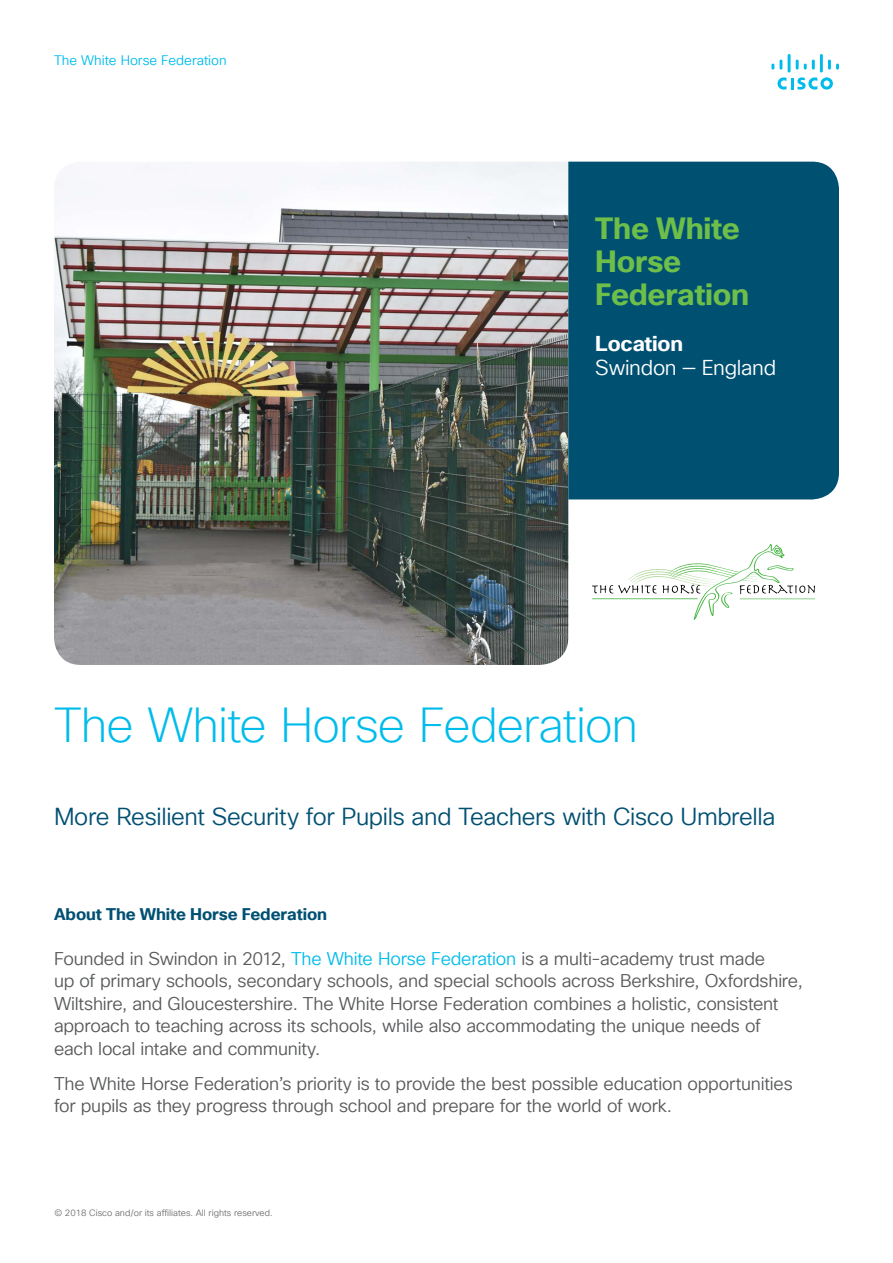
<style>
.page{position:relative;width:893px;height:1263px;background:#fff}
.page>*{position:absolute;margin:0;border:0;box-sizing:border-box;transform-origin:0 0}
.t1{font:200 48px "Cisco Sans TT";letter-spacing:-.02em;color:#00bceb}
.t2{font:700 30px/33px "Cisco Sans TT";letter-spacing:-.01em;color:#6ebe4a}
.t3{font:24px "Cisco Sans TT Light";letter-spacing:-.015em;color:#005072}
.t4{font:21px/24px "Cisco Sans TT Light";letter-spacing:-.015em;color:#fff}
.t5{font:18px/22.5px "Cisco Sans TT Light";letter-spacing:-.01em;color:#58595b}
.t6{font:700 16.5px "Cisco Sans TT";letter-spacing:-.005em;color:#005072}
.t7{font:13.5px "Cisco Sans TT Light";color:#00bceb}
.t8{font:9px "Cisco Sans TT Light";color:#6d6e71}
.s1{font-family:"Cisco Sans TT";font-weight:700}
.s2{color:#00bceb}
</style>
<div class="page">
<svg style="left:771px;top:54px;width:68px;height:36px"></svg>
<img style="left:54px;top:162px;width:514px;height:503px">
<div style="left:568px;top:162px;width:271px;height:337px;background:#005072"></div>
<svg style="left:592px;top:544px;width:223px;height:76px"></svg>
<p class="t7" style="left:54px;top:51px;width:174px">The White Horse Federation</p>
<p class="t2" style="left:595px;top:212px;width:155px">The White<br>Horse<br>Federation</p>
<p class="t4" style="left:595px;top:333px;width:182px"><span class="s1">Location<br></span>Swindon — England</p>
<h1 class="t1" style="left:54px;top:694px;width:586px">The White Horse Federation</h1>
<h2 class="t3" style="left:54px;top:801px;width:723px">More Resilient Security for Pupils and Teachers with Cisco Umbrella</h2>
<h4 class="t6" style="left:54px;top:903px;width:275px">About The White Horse Federation</h4>
<p class="t5" style="left:54px;top:948px;width:750px">Founded in Swindon in 2012, <span class="s2">The White Horse Federation</span> is a multi-academy trust made<br>up of primary schools, secondary schools, and special schools across Berkshire, Oxfordshire, Wiltshire, and Gloucestershire. The White Horse Federation combines a holistic, consistent approach to teaching across its schools, while also accommodating the unique needs of each local intake and community.</p>
<p class="t5" style="left:54px;top:1072px;width:740px">The White Horse Federation’s priority is to provide the best possible education opportunities for pupils as they progress through school and prepare for the world of work.</p>
<p class="t8" style="left:54px;top:1207px;width:220px">© 2018 Cisco and/or its affiliates. All rights reserved.</p>
</div>
